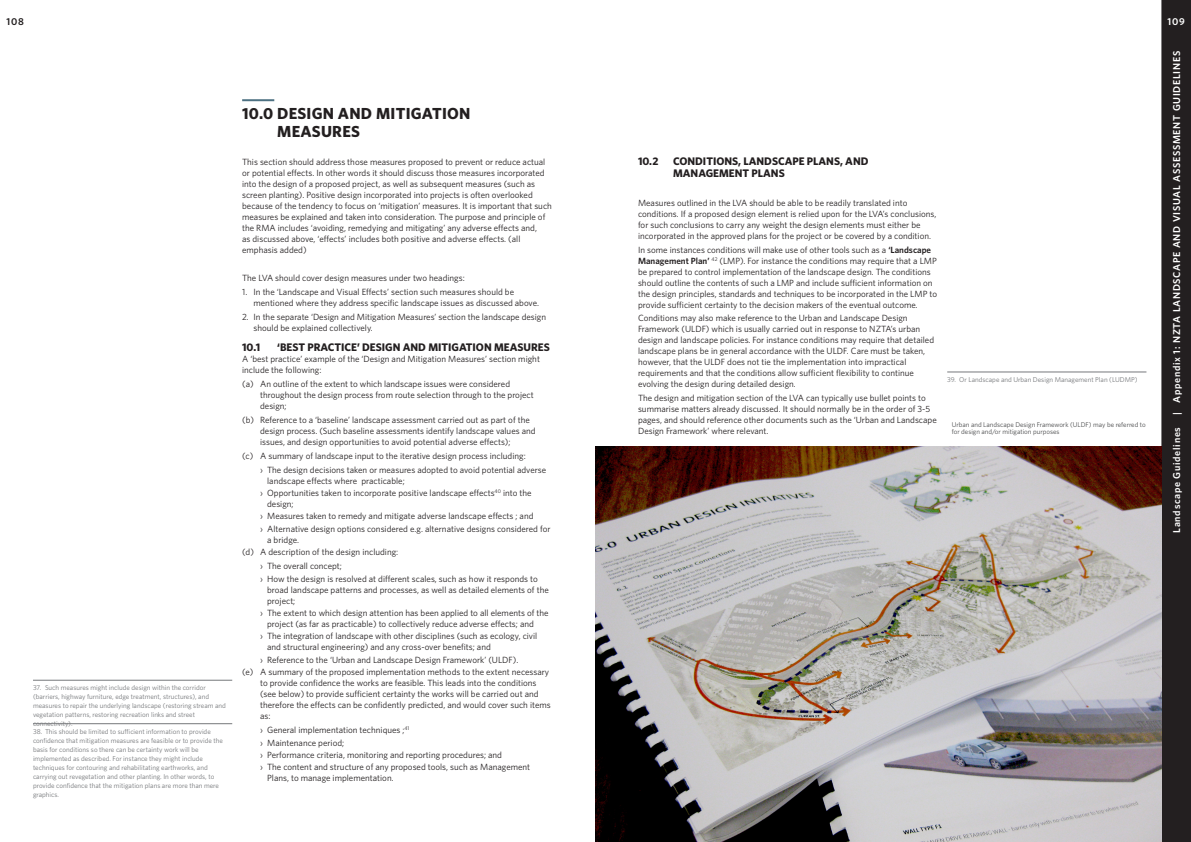
<style>
.page{position:relative;width:1191px;height:842px;background:#fff}
.page>*{position:absolute;margin:0;border:0;box-sizing:border-box;transform-origin:0 0}
.heading_title_number{font:700 16px/17.5px "Whitney";letter-spacing:.015em;color:#231f20}
.Body_subhead_numbere{font:700 11px/12px "Whitney";color:#231f20}
.t1{font:600 10px "Whitney";letter-spacing:.07em;color:#fff}
.t2{font:600 10px "Whitney";color:#231f20}
.Body{font:9px/11px "Whitney";color:#231f20}
.Body_bullets_03{font:9px/11px "Whitney";color:#231f20}
.body_indent{font:9px/11px "Whitney";color:#231f20}
.Body_Numbers{font:9px/11px "Whitney";color:#231f20}
.t3{font:7px/9px "Whitney";color:#76787b}
.Image_caption{font:6.9px/7.5px "Whitney";color:#4b4c4d}
.s1{font-weight:600}
</style>
<div class="page">
<hr style="left:242px;top:99px;width:32px;height:2px;background:#4d7182">
<svg style="left:1161px;top:0;width:30px;height:842px;background:#393536"></svg>
<hr style="left:33px;top:680px;width:199px;height:1px;background:#76787b">
<hr style="left:33px;top:723px;width:199px;height:1px;background:#76787b">
<img style="left:595px;top:447px;width:566px;height:395px">
<hr style="left:947px;top:372px;width:199px;height:1px;background:#76787b">
<p class="t2" style="left:7px;top:15px;width:19px">108</p>
<p class="t1" style="left:1167px;top:15px;width:19px">109</p>
<p class="t3" style="left:33px;top:683px;width:194px">37. Such measures might include design within the corridor (barriers, highway furniture, edge treatment, structures), and measures to repair the underlying landscape (restoring stream and vegetation patterns, restoring recreation links and street connectivity).</p>
<p class="t3" style="left:33px;top:727px;width:191px">38. This should be limited to sufficient information to provide confidence that mitigation measures are feasible or to provide the basis for conditions so there can be certainty work will be implemented as described. For instance they might include techniques for contouring and rehabilitating earthworks, and carrying out revegetation and other planting. In other words, to provide confidence that the mitigation plans are more than mere graphics.</p>
<p class="heading_title_number" style="left:277px;top:105px;width:195px;text-indent:-35px">10.0 DESIGN AND MITIGATION<br>MEASURES</p>
<p class="Body" style="left:242px;top:157px;width:311px">This section should address those measures proposed to prevent or reduce actual or potential effects. In other words it should discuss those measures incorporated into the design of a proposed project, as well as subsequent measures (such as screen planting). Positive design incorporated into projects is often overlooked because of the tendency to focus on ‘mitigation’ measures. It is important that such measures be explained and taken into consideration. The purpose and principle of the RMA includes ‘avoiding, remedying and mitigating’ any adverse effects and,<br>as discussed above, ‘effects’ includes both positive and adverse effects. (all emphasis added)</p>
<p class="Body" style="left:242px;top:272px;width:224px">The LVA should cover design measures under two headings:</p>
<p class="Body_Numbers" style="left:253px;top:286px;width:287px;text-indent:-11px">1. In the ‘Landscape and Visual Effects’ section such measures should be mentioned where they address specific landscape issues as discussed above.</p>
<p class="Body_Numbers" style="left:253px;top:311px;width:294px;text-indent:-11px">2. In the separate ‘Design and Mitigation Measures’ section the landscape design should be explained collectively.</p>
<p class="Body_subhead_numbere" style="left:242px;top:341px;width:20px">10.1</p>
<p class="Body_subhead_numbere" style="left:277px;top:341px;width:274px">‘BEST PRACTICE’ DESIGN AND MITIGATION MEASURES</p>
<p class="Body" style="left:242px;top:354px;width:299px">A ‘best practice’ example of the ‘Design and Mitigation Measures’ section might include the following:</p>
<p class="body_indent" style="left:260px;top:378px;width:275px;text-indent:-18px">(a) An outline of the extent to which landscape issues were considered throughout the design process from route selection through to the project design;</p>
<p class="body_indent" style="left:260px;top:414px;width:277px;text-indent:-18px">(b) Reference to a ‘baseline’ landscape assessment carried out as part of the design process. (Such baseline assessments identify landscape values and issues, and design opportunities to avoid potential adverse effects);</p>
<p class="body_indent" style="left:242px;top:450px;width:285px">(c) A summary of landscape input to the iterative design process including:</p>
<p class="Body_bullets_03" style="left:267px;top:464px;width:280px;text-indent:-7px">› The design decisions taken or measures adopted to avoid potential adverse landscape effects where practicable;</p>
<p class="Body_bullets_03" style="left:267px;top:487px;width:266px;text-indent:-7px">› Opportunities taken to incorporate positive landscape effects<sup>40</sup> into the design;</p>
<p class="Body_bullets_03" style="left:260px;top:511px;width:275px">› Measures taken to remedy and mitigate adverse landscape effects ; and</p>
<p class="Body_bullets_03" style="left:267px;top:523px;width:285px;text-indent:-7px">› Alternative design options considered e.g. alternative designs considered for a bridge.</p>
<p class="body_indent" style="left:242px;top:547px;width:158px">(d) A description of the design including:</p>
<p class="Body_bullets_03" style="left:260px;top:560px;width:83px">› The overall concept;</p>
<p class="Body_bullets_03" style="left:267px;top:573px;width:283px;text-indent:-7px">› How the design is resolved at different scales, such as how it responds to broad landscape patterns and processes, as well as detailed elements of the project;</p>
<p class="Body_bullets_03" style="left:267px;top:607px;width:283px;text-indent:-7px">› The extent to which design attention has been applied to all elements of the project (as far as practicable) to collectively reduce adverse effects; and</p>
<p class="Body_bullets_03" style="left:267px;top:631px;width:272px;text-indent:-7px">› The integration of landscape with other disciplines (such as ecology, civil and structural engineering) and any cross-over benefits; and</p>
<p class="Body_bullets_03" style="left:260px;top:654px;width:260px">› Reference to the ‘Urban and Landscape Design Framework’ (ULDF).</p>
<p class="body_indent" style="left:260px;top:666px;width:292px;text-indent:-18px">(e) A summary of the proposed implementation methods to the extent necessary to provide confidence the works are feasible. This leads into the conditions (see below) to provide sufficient certainty the works will be carried out and therefore the effects can be confidently predicted, and would cover such items as:</p>
<p class="Body_bullets_03" style="left:260px;top:724px;width:151px">› General implementation techniques ;<sup>41</sup></p>
<p class="Body_bullets_03" style="left:260px;top:737px;width:86px">› Maintenance period;</p>
<p class="Body_bullets_03" style="left:260px;top:749px;width:243px">› Performance criteria, monitoring and reporting procedures; and</p>
<p class="Body_bullets_03" style="left:267px;top:762px;width:264px;text-indent:-7px">› The content and structure of any proposed tools, such as Management<br>Plans, to manage implementation.</p>
<p class="Body_subhead_numbere" style="left:638px;top:155px;width:22px">10.2</p>
<p class="Body_subhead_numbere" style="left:673px;top:155px;width:197px">CONDITIONS, LANDSCAPE PLANS, AND<br>MANAGEMENT PLANS</p>
<p class="Body" style="left:638px;top:197px;width:300px">Measures outlined in the LVA should be able to be readily translated into conditions. If a proposed design element is relied upon for the LVA’s conclusions, for such conclusions to carry any weight the design elements must either be incorporated in the approved plans for the project or be covered by a condition.</p>
<p class="Body" style="left:638px;top:244px;width:301px">In some instances conditions will make use of other tools such as a <span class="s1">‘Landscape Management Plan’</span> <sup>42</sup> (LMP). For instance the conditions may require that a LMP be prepared to control implementation of the landscape design. The conditions should outline the contents of such a LMP and include sufficient information on the design principles, standards and techniques to be incorporated in the LMP to provide sufficient certainty to the decision makers of the eventual outcome.</p>
<p class="Body" style="left:638px;top:313px;width:298px">Conditions may also make reference to the Urban and Landscape Design Framework (ULDF) which is usually carried out in response to NZTA’s urban design and landscape policies. For instance conditions may require that detailed landscape plans be in general accordance with the ULDF. Care must be taken, however, that the ULDF does not tie the implementation into impractical requirements and that the conditions allow sufficient flexibility to continue evolving the design during detailed design.</p>
<p class="Body" style="left:638px;top:393px;width:300px">The design and mitigation section of the LVA can typically use bullet points to summarise matters already discussed. It should normally be in the order of 3-5 pages, and should reference other documents such as the ‘Urban and Landscape Design Framework’ where relevant.</p>
<p class="t3" style="left:947px;top:375px;width:192px">39. Or Landscape and Urban Design Management Plan (LUDMP)</p>
<p class="Image_caption" style="left:951px;top:420px;width:195px">Urban and Landscape Design Framework (ULDF) may be referred to for design and/or mitigation purposes</p>
<p class="t1" style="left:1170px;top:533px;width:483px;rotate:-90deg">Landscape Guidelines | Appendix 1: NZTA LANDSCAPE AND VISUAL ASSESSMENT GUIDELINES</p>
</div>
